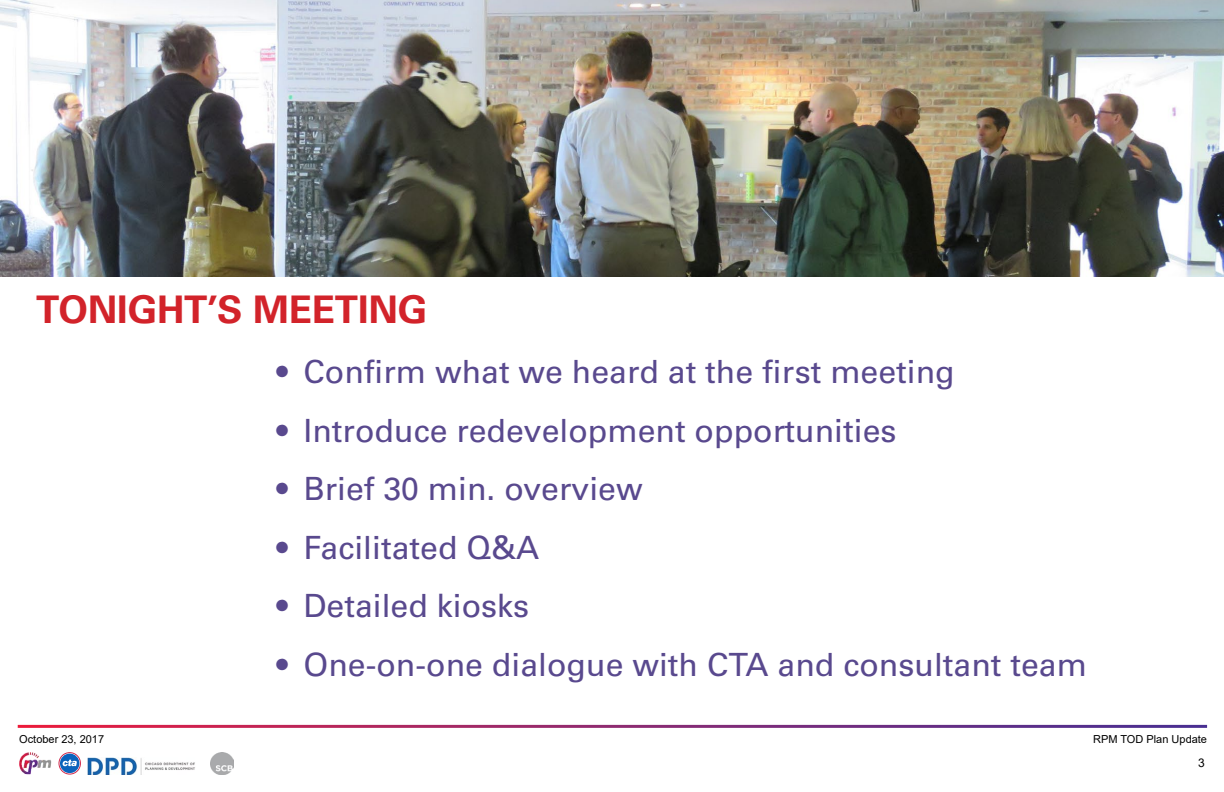
<style>
.page{position:relative;width:1224px;height:792px;background:#fff}
.page>*{position:absolute;margin:0;border:0;box-sizing:border-box;transform-origin:0 0}
.t1{font:700 38px "Univers";letter-spacing:-.005em;color:#d2232a}
.t2{font:32px "Univers LT Std";color:#59498e}
.t3{font:12px "Arial";color:#000101}
.t4{font:11px "Arial";color:#010000}
</style>
<div class="page">
<img style="left:211px;top:752px;width:22px;height:22px">
<div style="left:59px;top:752px;width:22px;height:22px;border:1px solid #ce1f43;border-radius:50%"></div>
<svg style="left:60px;top:754px;width:19px;height:19px"></svg>
<svg style="left:63px;top:760px;width:15px;height:7px"></svg>
<img style="left:19px;top:752px;width:32px;height:22px">
<img style="left:88px;top:758px;width:107px;height:17px">
<img style="left:0;top:0;width:1224px;height:276px">
<p class="t1" style="left:36px;top:288px;width:393px">TONIGHT’S MEETING</p>
<p class="t2" style="left:276px;top:353px;width:680px">• Confirm what we heard at the first meeting</p>
<p class="t2" style="left:276px;top:411px;width:622px">• Introduce redevelopment opportunities</p>
<p class="t2" style="left:276px;top:470px;width:368px">• Brief 30 min. overview</p>
<p class="t2" style="left:276px;top:528px;width:264px">• Facilitated Q&amp;A</p>
<p class="t2" style="left:276px;top:587px;width:254px">• Detailed kiosks</p>
<p class="t2" style="left:276px;top:645px;width:812px">• One-on-one dialogue with CTA and consultant team</p>
<p class="t4" style="left:19px;top:732px;width:86px">October 23, 2017</p>
<p class="t4" style="left:1093px;top:731px;width:115px">RPM TOD Plan Update</p>
<p class="t3" style="left:1198px;top:754px;width:8px">3</p>
</div>
